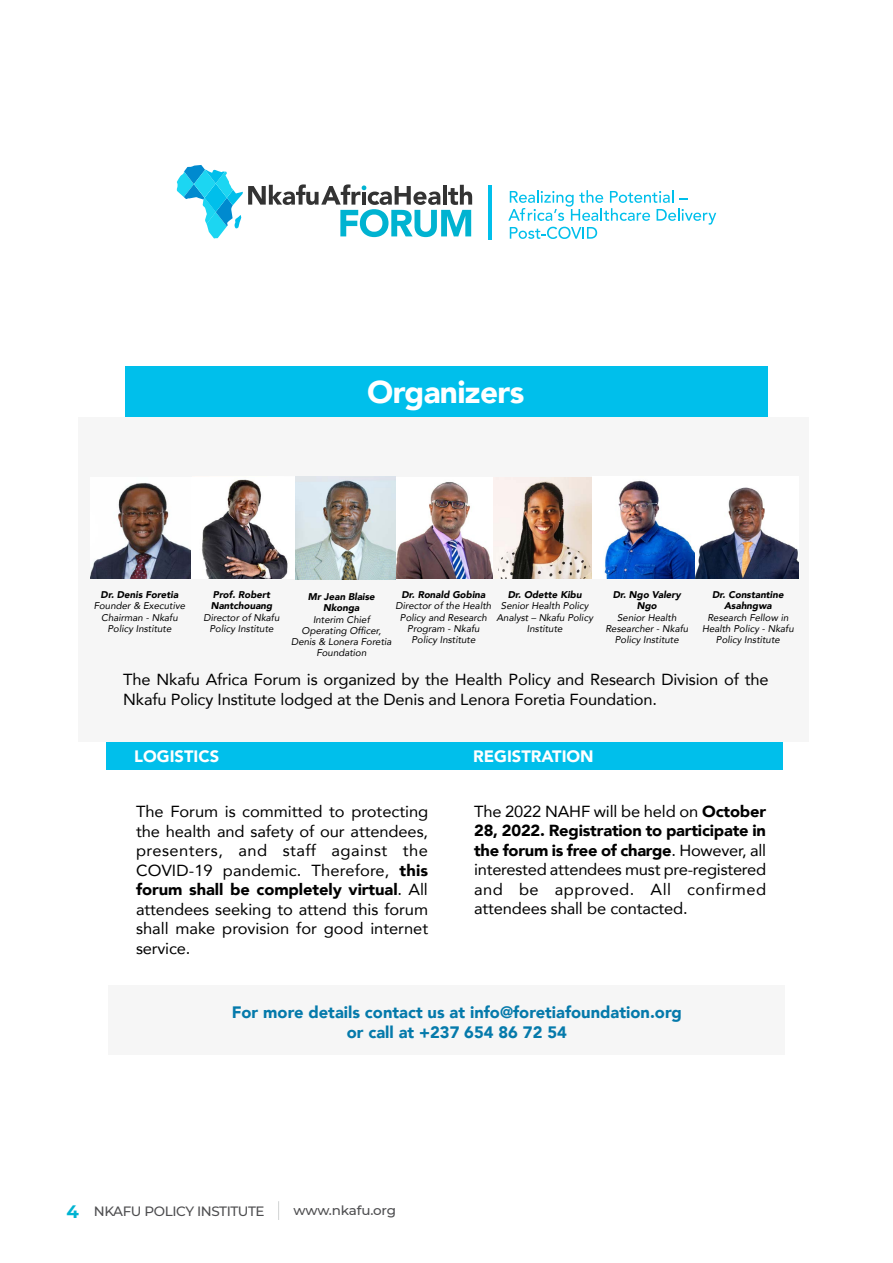
<style>
.page{position:relative;width:893px;height:1263px;background:#fff}
.page>*{position:absolute;margin:0;border:0;box-sizing:border-box;transform-origin:0 0}
.t1{font:900 31.5px "Avenir";letter-spacing:-.02em;color:#fff}
.t2{font:900 16.5px/19.8px "Avenir";color:#057aab;text-align:center}
.t3{font:900 16.5px "Avenir";color:#fff}
.t4{font:16.05px/19.5px "Avenir";letter-spacing:-.01em;color:#000;text-align:justify}
.t5{font:500 13.5px "Montserrat";letter-spacing:-.03em;color:#4e4e50}
.t6{font:500 13.05px "Montserrat";letter-spacing:-.015em;color:#4e4e50}
.t7{font:italic 9.75px/11.2px "Avenir";color:#000;text-align:center}
.t8{font:italic 900 9.75px/11.2px "Avenir";color:#000;text-align:center}
.s1{font-weight:900}
.s2{font-weight:700;font-size:18px;color:#00b4d2}
</style>
<div class="page">
<div style="left:125px;top:367px;width:642px;height:51px;background:#00bfeb"></div>
<div style="left:106px;top:742px;width:676px;height:28px;background:#00bfeb"></div>
<div style="left:78px;top:418px;width:731px;height:324px;background:#f6f6f6"></div>
<div style="left:108px;top:985px;width:676px;height:69px;background:#f6f6f6"></div>
<svg style="left:177px;top:165px;width:295px;height:73px"></svg>
<svg style="left:508px;top:190px;width:208px;height:49px"></svg>
<hr style="left:488px;top:186px;width:3px;height:54px;background:#00bfeb">
<svg style="left:278px;top:1201px;width:1px;height:19px"></svg>
<hr style="left:892px;top:0;width:1px;height:1263px;background:#00bfeb">
<img style="left:91px;top:476px;width:305px;height:103px">
<img style="left:394px;top:477px;width:99px;height:101px">
<img style="left:495px;top:477px;width:303px;height:102px">
<h1 class="t1" style="left:367px;top:365px;width:159px">Organizers</h1>
<p class="t8" style="left:101px;top:589px;width:79px">Dr. Denis Foretia</p>
<p class="t7" style="left:94px;top:600px;width:93px">Founder &amp; Executive<br>Chairman - Nkafu<br>Policy Institute</p>
<p class="t8" style="left:211px;top:589px;width:63px;text-align:left">Prof. Robert<br>Nantchouang</p>
<p class="t7" style="left:204px;top:611px;width:77px">Director of Nkafu<br>Policy Institute</p>
<p class="t8" style="left:401px;top:589px;width:85px">Dr. Ronald Gobina</p>
<p class="t7" style="left:396px;top:600px;width:97px">Director of the Health<br>Policy and Research<br>Program - Nkafu<br>Policy Institute</p>
<p class="t8" style="left:508px;top:589px;width:75px">Dr. Odette Kibu</p>
<p class="t7" style="left:496px;top:600px;width:98px">Senior Health Policy<br>Analyst – Nkafu Policy<br>Institute</p>
<p class="t8" style="left:308px;top:591px;width:68px">Mr Jean Blaise<br>Nkonga</p>
<p class="t7" style="left:291px;top:613px;width:102px">Interim Chief<br>Operating Officer,<br>Denis &amp; Lonera Foretia<br>Foundation</p>
<p class="t8" style="left:613px;top:589px;width:70px">Dr. Ngo Valery<br>Ngo</p>
<p class="t7" style="left:605px;top:611px;width:84px">Senior Health<br>Researcher - Nkafu<br>Policy Institute</p>
<p class="t8" style="left:712px;top:589px;width:73px">Dr. Constantine<br>Asahngwa</p>
<p class="t7" style="left:702px;top:611px;width:93px">Research Fellow in<br>Health Policy - Nkafu<br>Policy Institute</p>
<p class="t4" style="left:123px;top:669px;width:647px">The Nkafu Africa Forum is organized by the Health Policy and Research Division of the<br>Nkafu Policy Institute lodged at the Denis and Lenora Foretia Foundation.</p>
<p class="t3" style="left:134px;top:742px;width:86px">LOGISTICS</p>
<p class="t3" style="left:473px;top:742px;width:122px">REGISTRATION</p>
<p class="t4" style="left:136px;top:801px;width:294px">The Forum is committed to protecting the health and safety of our attendees, presenters, and staff against the COVID-19 pandemic. Therefore, <span class="s1">this forum shall be completely virtual</span>. All attendees seeking to attend this forum shall make provision for good internet service.</p>
<p class="t4" style="left:474px;top:801px;width:294px">The 2022 NAHF will be held on <span class="s1">October 28, 2022. Registration to participate in the forum is free of charge</span>. However, all interested attendees must pre-registered and be approved. All confirmed attendees shall be contacted.</p>
<p class="t2" style="left:232px;top:1002px;width:451px">For more details contact us at info@foretiafoundation.org or call at +237 654 86 72 54</p>
<p class="t5" style="left:67px;top:1202px;width:200px"><span class="s2">4</span> NKAFU POLICY INSTITUTE</p>
<p class="t6" style="left:294px;top:1202px;width:104px">www.nkafu.org</p>
</div>
